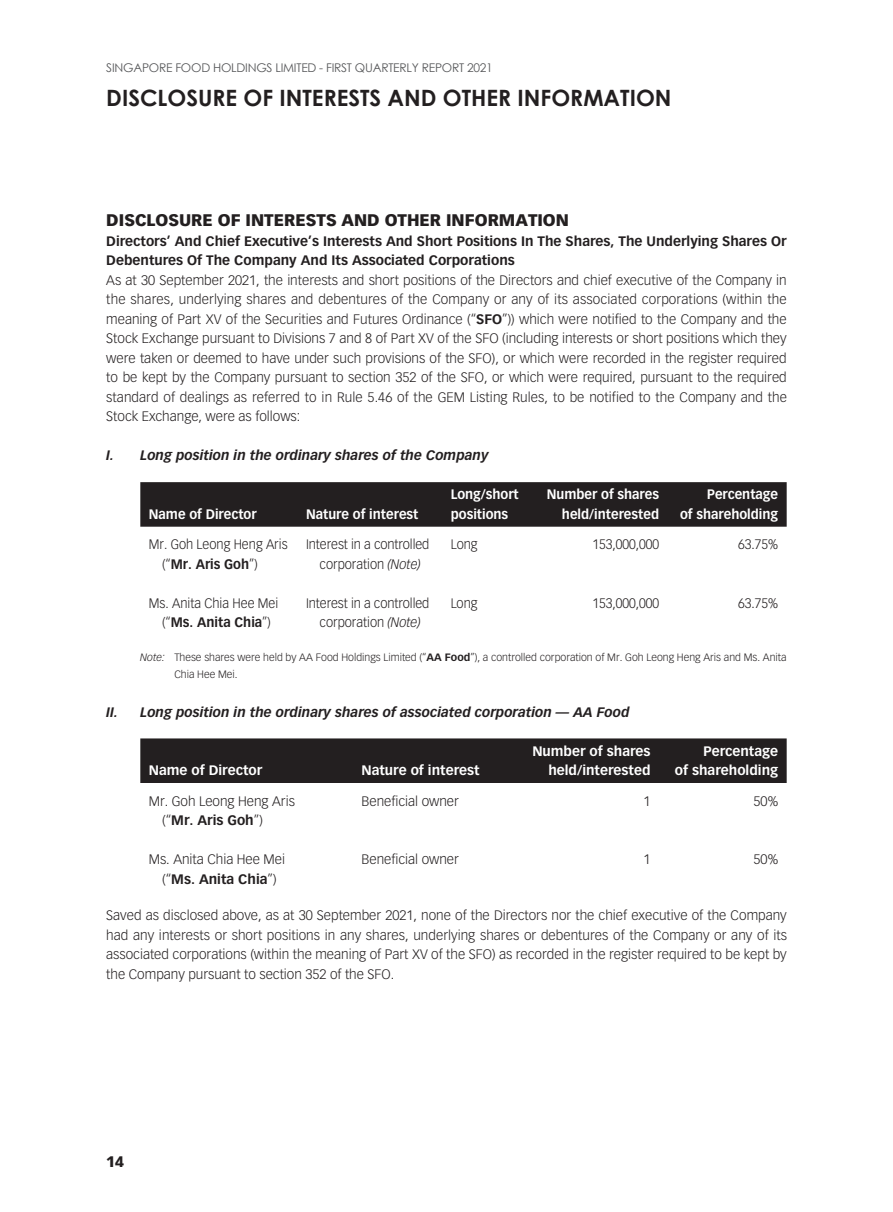
<style>
.page{position:relative;width:893px;height:1212px;background:#fff}
.page>*{position:absolute;margin:0;border:0;box-sizing:border-box;transform-origin:0 0}
.t1{font:700 22.5px "Century Gothic";color:#231f20}
.t2{font:900 16.5px "Vectora LT Std";color:#231f20}
.t3{font:900 15px "Vectora LT Std";color:#231f20}
.t4{font:300 13.5px/19.5px "Vectora LT Std";color:#231f20;text-align:justify}
.t5{font:300 13.5px/19.5px "Vectora LT Std";color:#231f20;text-align:center;scale:.95 1}
.t6{font:700 13.5px/19.5px "Vectora LT Std";color:#231f20}
.t7{font:italic 700 13.5px "Vectora LT Std";color:#231f20}
.t8{font:700 13.5px/19.5px "Vectora LT Std";color:#fff;text-align:right;scale:.95 1}
.t9{font:700 13.5px/19.5px "Vectora LT Std";color:#fff;text-align:right}
.t10{font:12px "Century Gothic";letter-spacing:-.02em;color:#57585a}
.t11{font:300 10.5px/16.5px "Vectora LT Std";color:#231f20}
.s1{font-weight:700}
.s2{font-style:italic}
</style>
<div class="page">
<div style="left:140px;top:482px;width:647px;height:45px;background:#231f20"></div>
<div style="left:140px;top:738px;width:647px;height:45px;background:#231f20"></div>
<p class="t10" style="left:106px;top:59px;width:388px">SINGAPORE FOOD HOLDINGS LIMITED - FIRST QUARTERLY REPORT 2021</p>
<h1 class="t1" style="left:106px;top:81px;width:567px">DISCLOSURE OF INTERESTS AND OTHER INFORMATION</h1>
<p class="t2" style="left:106px;top:210px;width:464px">DISCLOSURE OF INTERESTS AND OTHER INFORMATION</p>
<p class="t6" style="left:106px;top:231px;width:682px">Directors’ And Chief Executive’s Interests And Short Positions In The Shares, The Underlying Shares Or<br>Debentures Of The Company And Its Associated Corporations</p>
<p class="t4" style="left:106px;top:270px;width:682px">As at 30 September 2021, the interests and short positions of the Directors and chief executive of the Company in the shares, underlying shares and debentures of the Company or any of its associated corporations (within the meaning of Part XV of the Securities and Futures Ordinance (“<span class="s1">SFO</span>”)) which were notified to the Company and the Stock Exchange pursuant to Divisions 7 and 8 of Part XV of the SFO (including interests or short positions which they were taken or deemed to have under such provisions of the SFO), or which were recorded in the register required to be kept by the Company pursuant to section 352 of the SFO, or which were required, pursuant to the required standard of dealings as referred to in Rule 5.46 of the GEM Listing Rules, to be notified to the Company and the Stock Exchange, were as follows:</p>
<p class="t7" style="left:106px;top:447px;width:384px">I. Long position in the ordinary shares of the Company</p>
<p class="t8" style="left:149px;top:504px;width:115px">Name of Director</p>
<p class="t8" style="left:306px;top:504px;width:120px">Nature of interest</p>
<p class="t8" style="left:451px;top:485px;width:73px;text-align:left">Long/short positions</p>
<p class="t8" style="left:547px;top:485px;width:120px">Number of shares held/interested</p>
<p class="t8" style="left:680px;top:485px;width:105px">Percentage<br>of shareholding</p>
<p class="t5" style="left:162px;top:535px;width:133px;text-align:left;text-indent:-13px">Mr. Goh Leong Heng Aris (“<span class="s1">Mr. Aris Goh</span>”)</p>
<p class="t5" style="left:306px;top:535px;width:131px">Interest in a controlled corporation <span class="s2">(Note)</span></p>
<p class="t5" style="left:451px;top:535px;width:30px">Long</p>
<p class="t5" style="left:592px;top:535px;width:72px">153,000,000</p>
<p class="t5" style="left:738px;top:535px;width:44px">63.75%</p>
<p class="t5" style="left:149px;top:593px;width:138px">Ms. Anita Chia Hee Mei (“<span class="s1">Ms. Anita Chia</span>”)</p>
<p class="t5" style="left:306px;top:593px;width:131px">Interest in a controlled corporation <span class="s2">(Note)</span></p>
<p class="t5" style="left:451px;top:593px;width:30px">Long</p>
<p class="t5" style="left:592px;top:593px;width:72px">153,000,000</p>
<p class="t5" style="left:738px;top:593px;width:44px">63.75%</p>
<p class="t11" style="left:174px;top:649px;width:614px;text-indent:-34px"><span class="s2">Note:</span> These shares were held by AA Food Holdings Limited (“<span class="s1">AA Food</span>”), a controlled corporation of Mr. Goh Leong Heng Aris and Ms. Anita<br>Chia Hee Mei.</p>
<p class="t7" style="left:106px;top:704px;width:525px">II. Long position in the ordinary shares of associated corporation — AA Food</p>
<p class="t9" style="left:149px;top:760px;width:115px">Name of Director</p>
<p class="t9" style="left:361px;top:760px;width:120px">Nature of interest</p>
<p class="t9" style="left:532px;top:741px;width:120px">Number of shares held/interested</p>
<p class="t9" style="left:675px;top:741px;width:105px">Percentage<br>of shareholding</p>
<p class="t4" style="left:162px;top:791px;width:134px;text-indent:-13px">Mr. Goh Leong Heng Aris (“<span class="s1">Mr. Aris Goh</span>”)</p>
<p class="t4" style="left:361px;top:791px;width:99px">Beneficial owner</p>
<p class="t4" style="left:644px;top:791px;width:9px">1</p>
<p class="t4" style="left:754px;top:791px;width:26px">50%</p>
<p class="t4" style="left:149px;top:850px;width:138px;text-align:center">Ms. Anita Chia Hee Mei (“<span class="s1">Ms. Anita Chia</span>”)</p>
<p class="t4" style="left:361px;top:850px;width:99px">Beneficial owner</p>
<p class="t4" style="left:644px;top:850px;width:9px">1</p>
<p class="t4" style="left:754px;top:850px;width:26px">50%</p>
<p class="t4" style="left:106px;top:906px;width:682px">Saved as disclosed above, as at 30 September 2021, none of the Directors nor the chief executive of the Company had any interests or short positions in any shares, underlying shares or debentures of the Company or any of its associated corporations (within the meaning of Part XV of the SFO) as recorded in the register required to be kept by the Company pursuant to section 352 of the SFO.</p>
<p class="t3" style="left:106px;top:1152px;width:19px">14</p>
</div>
